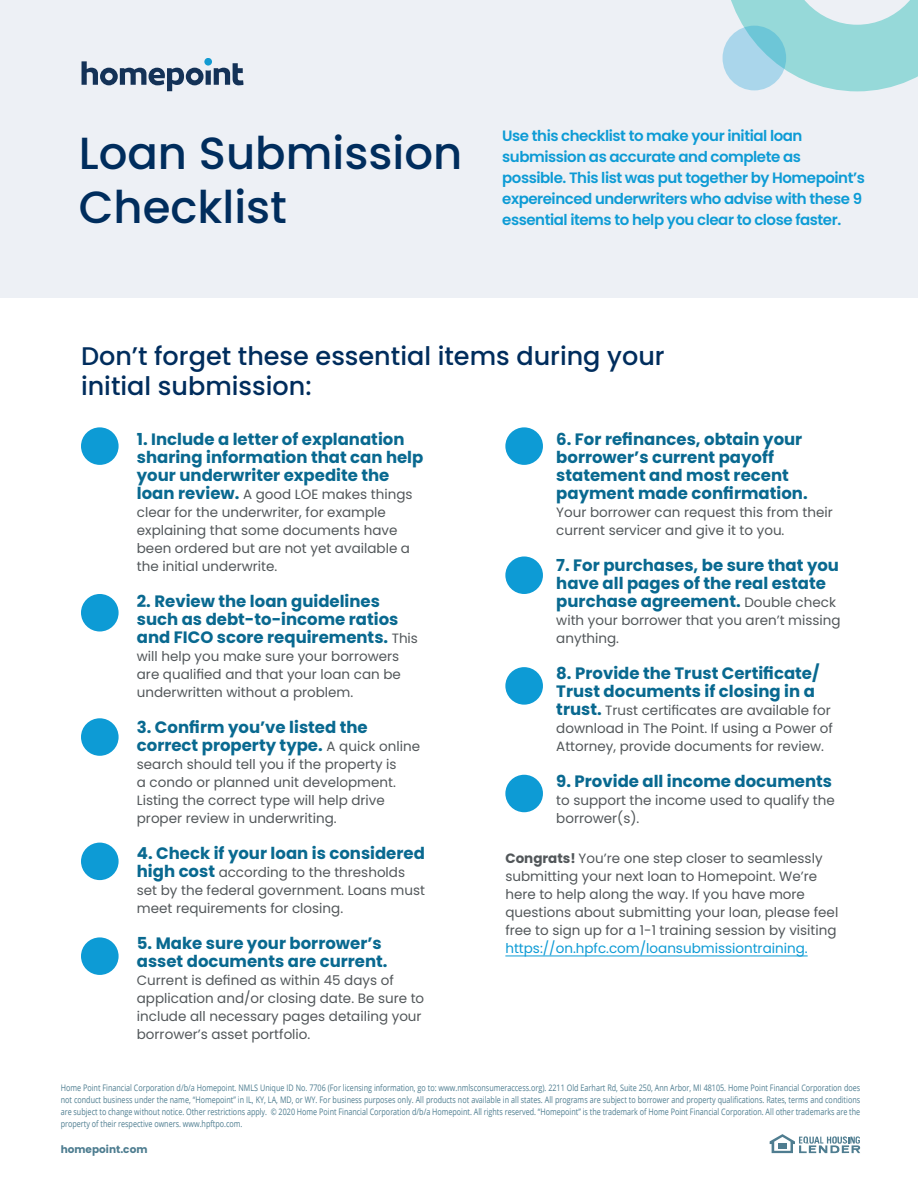
<style>
.page{position:relative;width:918px;height:1188px;background:#fff}
.page>*{position:absolute;margin:0;border:0;box-sizing:border-box;transform-origin:0 0}
.t1{font:500 45px/54px "Poppins";color:#002d5d}
.t2{font:500 25.5px/30.6px "Poppins";color:#002d5d}
.t3{font:700 16.5px/18px "Poppins";color:#096990}
.t4{font:600 15px/21px "Poppins";letter-spacing:-.03em;color:#0d9bd5}
.t5{font:13.5px/18px "Poppins";color:#52575a}
.t6{font:13.5px "Poppins";color:#0d9bd5}
.t7{font:700 10.5px "Poppins";color:#4e7d90}
.t8{font:9px/12px "Open Sans";color:#4e7d90;text-align:justify;scale:.8 1}
.s1{font-weight:700;font-size:16.5px;color:#096990}
.s2{font-weight:400;font-size:13.5px;color:#52575a}
.s3{font-weight:700}
.s4{font-style:inherit}
</style>
<div class="page">
<div style="left:0;top:0;width:918px;height:298px;background:#edf0f5"></div>
<svg style="left:723px;top:0;width:195px;height:91px"></svg>
<div style="left:204px;top:58px;width:8px;height:8px;background:#139bd2;border-radius:50%"></div>
<svg style="left:82px;top:61px;width:162px;height:30px"></svg>
<svg style="left:723px;top:26px;width:63px;height:64px;fill:#aad6eb"></svg>
<hr style="left:505px;top:956px;width:303px;height:1px;background:#0d9bd5">
<svg style="left:770px;top:1134px;width:90px;height:19px"></svg>
<div style="left:81px;top:427px;width:38px;height:38px;background:#0d9bd5;border-radius:50%"></div>
<div style="left:505px;top:427px;width:38px;height:38px;background:#0d9bd5;border-radius:50%"></div>
<div style="left:81px;top:594px;width:38px;height:38px;background:#0d9bd5;border-radius:50%"></div>
<div style="left:505px;top:556px;width:38px;height:38px;background:#0d9bd5;border-radius:50%"></div>
<div style="left:505px;top:667px;width:38px;height:38px;background:#0d9bd5;border-radius:50%"></div>
<div style="left:505px;top:775px;width:38px;height:37px;background:#0d9bd5;border-radius:50%"></div>
<div style="left:81px;top:718px;width:38px;height:38px;background:#0d9bd5;border-radius:50%"></div>
<div style="left:81px;top:843px;width:38px;height:37px;background:#0d9bd5;border-radius:50%"></div>
<div style="left:81px;top:937px;width:38px;height:38px;background:#0d9bd5;border-radius:50%"></div>
<h1 class="t1" style="left:79px;top:127px;width:385px">Loan Submission<br>Checklist</h1>
<p class="t4" style="left:502px;top:125px;width:364px">Use this checklist to make your initial loan submission as accurate and complete as possible. This list was put together by Homepoint’s expereinced underwriters who advise with these 9 essential items to help you clear to close faster.</p>
<h2 class="t2" style="left:81px;top:340px;width:585px">Don’t forget these essential items during your initial submission:</h2>
<p class="t3" style="left:137px;top:430px;width:288px">1. Include a letter of explanation sharing information that can help your underwriter expedite the</p>
<p class="t5" style="left:137px;top:485px;width:277px"><span class="s1">loan review.</span> A good LOE makes things clear for the underwriter, for example explaining that some documents have been ordered but are not yet available a the initial underwrite.</p>
<p class="t3" style="left:137px;top:592px;width:283px">2. Review the loan guidelines such as debt-to-income ratios and FICO score requirements. <span class="s2">This</span></p>
<p class="t5" style="left:137px;top:647px;width:266px">will help you make sure your borrowers are qualified and that your loan can be underwritten without a problem.</p>
<p class="t3" style="left:137px;top:718px;width:285px">3. Confirm you’ve listed the correct property type. <span class="s2">A quick online</span></p>
<p class="t5" style="left:137px;top:755px;width:261px">search should tell you if the property is a condo or planned unit development.<br>Listing the correct type will help drive proper review in underwriting.</p>
<p class="t3" style="left:137px;top:844px;width:290px">4. Check if your loan is considered</p>
<p class="t5" style="left:137px;top:863px;width:290px"><span class="s1">high cost</span> according to the thresholds set by the federal government. Loans must meet requirements for closing.</p>
<p class="t3" style="left:137px;top:934px;width:252px">5. Make sure your borrower’s asset documents are current.</p>
<p class="t5" style="left:137px;top:971px;width:289px">Current is defined as within 45 days of application and/or closing date. Be sure to include all necessary pages detailing your borrower’s asset portfolio.</p>
<p class="t3" style="left:556px;top:430px;width:253px">6. For refinances, obtain your borrower’s current payoff statement and most recent payment made confirmation.</p>
<p class="t5" style="left:556px;top:503px;width:278px">Your borrower can request this from their current servicer and give it to you.</p>
<p class="t3" style="left:556px;top:556px;width:284px">7. For purchases, be sure that you have all pages of the real estate purchase agreement. <span class="s2">Double check</span></p>
<p class="t5" style="left:556px;top:611px;width:286px">with your borrower that you aren’t missing anything.</p>
<p class="t3" style="left:556px;top:664px;width:265px">8. Provide the Trust Certificate/<br>Trust documents if closing in a</p>
<p class="t5" style="left:556px;top:701px;width:278px"><span class="s1">trust.</span> Trust certificates are available for download in The Point. If using a Power of<br>Attorney, provide documents for review.</p>
<p class="t3" style="left:556px;top:772px;width:277px">9. Provide all income documents</p>
<p class="t5" style="left:556px;top:791px;width:280px">to support the income used to qualify the borrower(s).</p>
<p class="t5" style="left:505px;top:849px;width:334px"><span class="s3">Congrats!</span> You’re one step closer to seamlessly submitting your next loan <span class="s4">to</span> Homepoint. We’re here to help along the way. If you have more questions about submitting your loan, please feel free to sign up for a 1-1 training session by visiting</p>
<p class="t6" style="left:505px;top:941px;width:304px">https://on.hpfc.com/loansubmissiontraining.</p>
<p class="t8" style="left:61px;top:1082px;width:1001px">Home Point Financial Corporation d/b/a Homepoint. NMLS Unique ID No. 7706 (For licensing information, go to: www.nmlsconsumeraccess.org). 2211 Old Earhart Rd, Suite 250, Ann Arbor, MI 48105. Home Point Financial Corporation does not conduct business under the name, “Homepoint” in IL, KY, LA, MD, or WY. For business purposes only. All products not available in all states. All programs are subject to borrower and property qualifications. Rates, terms and conditions are subject to change without notice. Other restrictions apply. © 2020 Home Point Financial Corporation d/b/a Homepoint. All rights reserved. “Homepoint” is the trademark of Home Point Financial Corporation. All other trademarks are the property of their respective owners. www.hpftpo.com.</p>
<p class="t7" style="left:61px;top:1143px;width:88px">homepoint.com</p>
</div>
